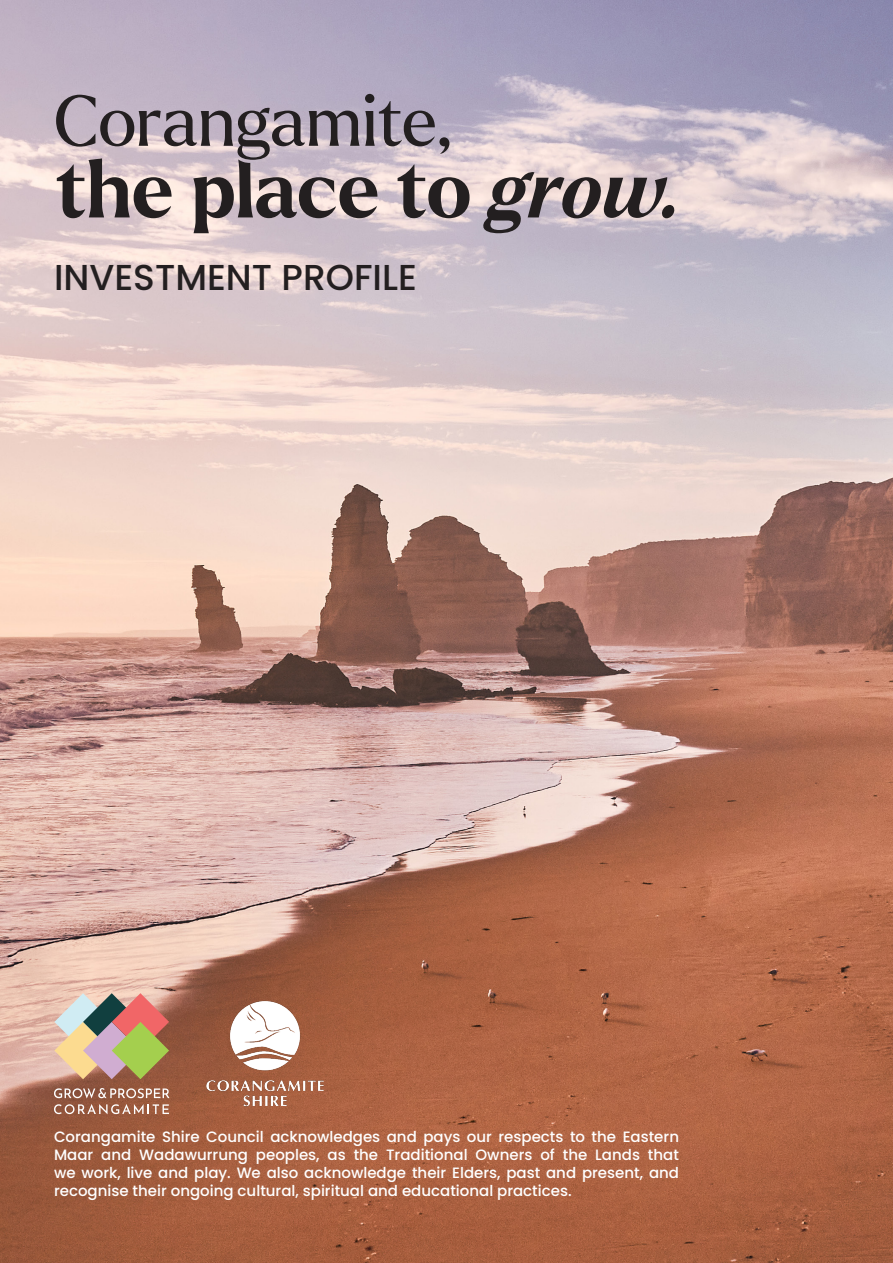
<style>
.page{position:relative;width:893px;height:1263px;background:#fff}
.page>*{position:absolute;margin:0;border:0;box-sizing:border-box;transform-origin:0 0}
.t1{font:70.05px "Larken";letter-spacing:-.005em;color:#231f20}
.t2{font:500 36px "Poppins";color:#231f20}
.t3{font:500 15px/18px "Poppins";color:#fff;text-align:justify}
</style>
<div class="page">
<img style="left:0;top:0;width:893px;height:1263px">
<svg style="left:57px;top:158px;width:115px;height:60px;background:#9a8d8e"></svg>
<svg style="left:193px;top:159px;width:184px;height:74px;background:#a29599"></svg>
<svg style="left:398px;top:164px;width:72px;height:54px;background:#9a8d8e"></svg>
<svg style="left:481px;top:171px;width:193px;height:62px;background:#9e9296"></svg>
<img style="left:197px;top:991px;width:135px;height:128px">
<svg style="left:54px;top:1088px;width:115px;height:10px"></svg>
<svg style="left:54px;top:1104px;width:115px;height:10px"></svg>
<svg style="left:54px;top:993px;width:115px;height:86px;background:#c0a586"></svg>
<p class="t1" style="left:54px;top:75px;width:401px">Corangamite,</p>
<p class="t2" style="left:54px;top:256px;width:364px">INVESTMENT PROFILE</p>
<p class="t3" style="left:54px;top:1128px;width:627px">Corangamite Shire Council acknowledges and pays our respects to the Eastern Maar and Wadawurrung peoples, as the Traditional Owners of the Lands that we work, live and play. We also acknowledge their Elders, past and present, and recognise their ongoing cultural, spiritual and educational practices.</p>
</div>
